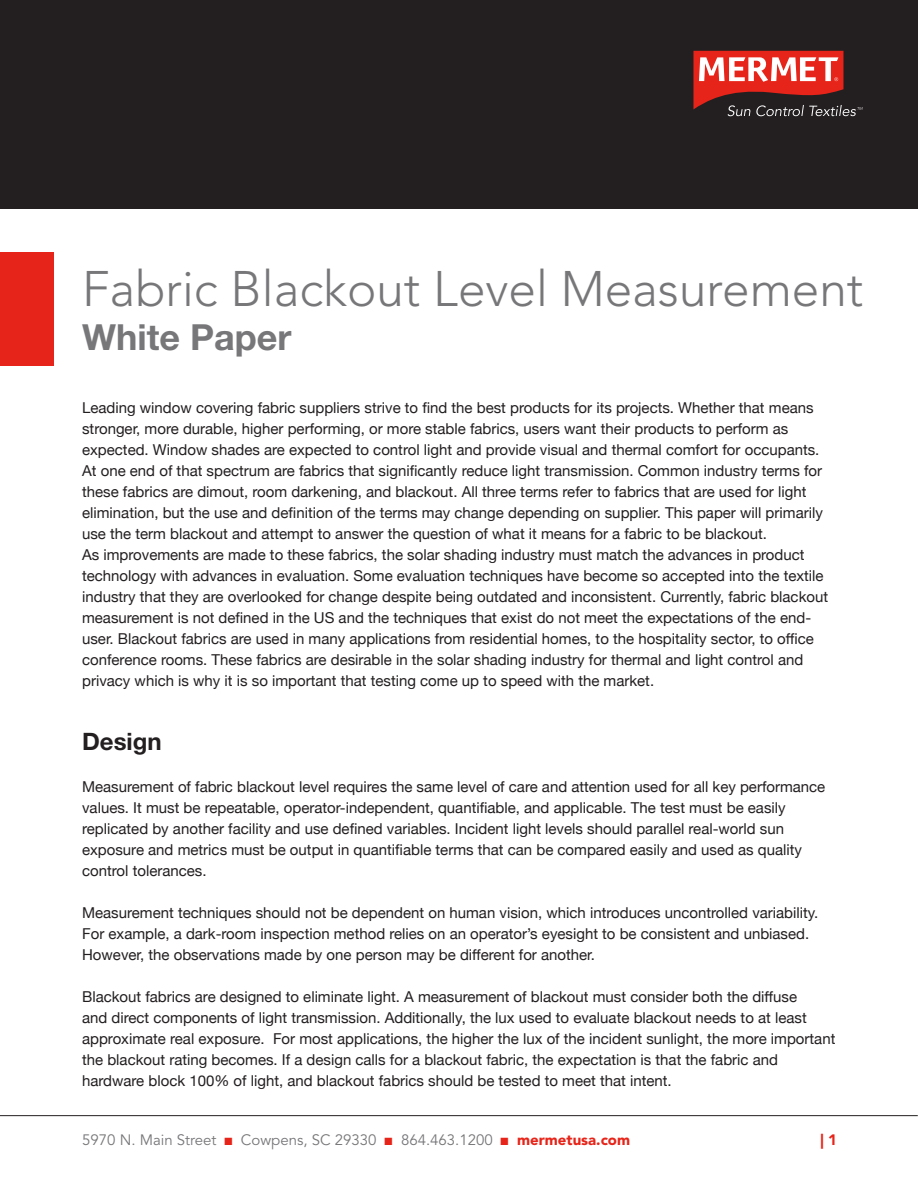
<style>
.page{position:relative;width:918px;height:1188px;background:#fff}
.page>*{position:absolute;margin:0;border:0;box-sizing:border-box;transform-origin:0 0}
.t1{font:300 49.5px "Avenir LT Std";color:#77777a}
.t2{font:700 36px "Helvetica Neue LT Std";color:#77777a}
.t3{font:700 24px "Helvetica Neue LT Std";color:#231f20}
.t4{font:15px/21px "Helvetica Neue";color:#231f20}
.t5{font:15px "Avenir LT Std";color:#77777a}
.t6{font:900 15px "Avenir LT Std";color:#e72419}
.s1{color:#e72419}
.s2{font-weight:900;color:#e72419}
</style>
<div class="page">
<div style="left:0;top:1px;width:918px;height:208px;background:#231f20"></div>
<hr style="left:0;top:1115px;width:918px;height:1px;background:#231f20">
<div style="left:0;top:253px;width:54px;height:113px;background:#e72419"></div>
<svg style="left:693px;top:51px;width:170px;height:65px"></svg>
<p class="t1" style="left:82px;top:260px;width:783px">Fabric Blackout Level Measurement</p>
<p class="t2" style="left:82px;top:315px;width:211px">White Paper</p>
<p class="t4" style="left:82px;top:398px;width:742px">Leading window covering fabric suppliers strive to find the best products for its projects. Whether that means stronger, more durable, higher performing, or more stable fabrics, users want their products to perform as expected. Window shades are expected to control light and provide visual and thermal comfort for occupants.<br>At one end of that spectrum are fabrics that significantly reduce light transmission. Common industry terms for these fabrics are dimout, room darkening, and blackout. All three terms refer to fabrics that are used for light elimination, but the use and definition of the terms may change depending on supplier. This paper will primarily use the term blackout and attempt to answer the question of what it means for a fabric to be blackout.</p>
<p class="t4" style="left:82px;top:545px;width:747px">As improvements are made to these fabrics, the solar shading industry must match the advances in product technology with advances in evaluation. Some evaluation techniques have become so accepted into the textile industry that they are overlooked for change despite being outdated and inconsistent. Currently, fabric blackout measurement is not defined in the US and the techniques that exist do not meet the expectations of the end&shy;user. Blackout fabrics are used in many applications from residential homes, to the hospitality sector, to office conference rooms. These fabrics are desirable in the solar shading industry for thermal and light control and privacy which is why it is so important that testing come up to speed with the market.</p>
<p class="t3" style="left:82px;top:727px;width:81px">Design</p>
<p class="t4" style="left:82px;top:777px;width:745px">Measurement of fabric blackout level requires the same level of care and attention used for all key performance values. It must be repeatable, operator-independent, quantifiable, and applicable. The test must be easily replicated by another facility and use defined variables. Incident light levels should parallel real-world sun exposure and metrics must be output in quantifiable terms that can be compared easily and used as quality control tolerances.</p>
<p class="t4" style="left:82px;top:903px;width:738px">Measurement techniques should not be dependent on human vision, which introduces uncontrolled variability.<br>For example, a dark-room inspection method relies on an operator’s eyesight to be consistent and unbiased.<br>However, the observations made by one person may be different for another.</p>
<p class="t4" style="left:82px;top:987px;width:755px">Blackout fabrics are designed to eliminate light. A measurement of blackout must consider both the diffuse<br>and direct components of light transmission. Additionally, the lux used to evaluate blackout needs to at least approximate real exposure. For most applications, the higher the lux of the incident sunlight, the more important the blackout rating becomes. If a design calls for a blackout fabric, the expectation is that the fabric and hardware block 100% of light, and blackout fabrics should be tested to meet that intent.</p>
<p class="t5" style="left:82px;top:1131px;width:550px">5970 N. Main Street <span class="s1">■</span> Cowpens, SC 29330 <span class="s1">■</span> 864.463.1200 <span class="s1">■</span> <span class="s2">mermetusa.com</span></p>
<p class="t6" style="left:820px;top:1131px;width:18px">| 1</p>
</div>
